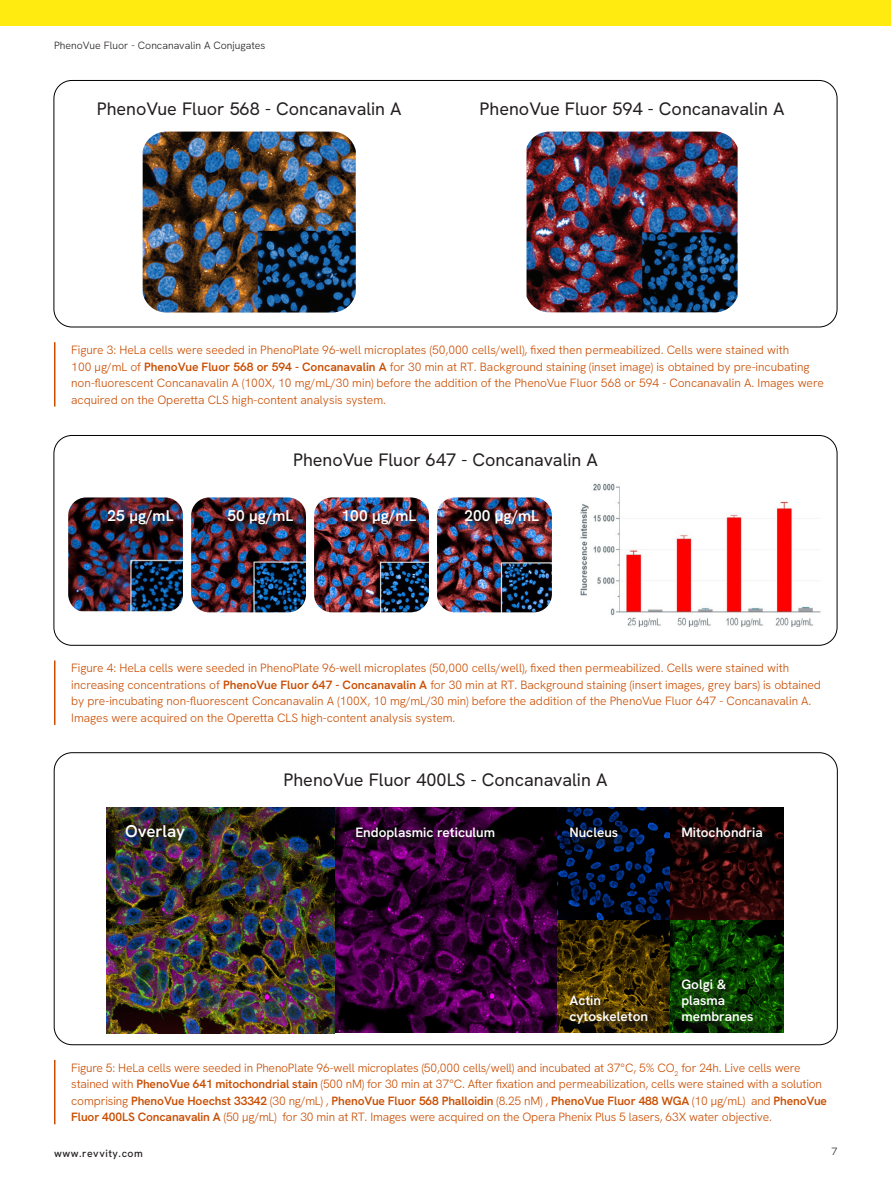
<style>
.page{position:relative;width:891px;height:1188px;background:#fff}
.page>*{position:absolute;margin:0;border:0;box-sizing:border-box;transform-origin:0 0}
.Sub_Head{font:18px "Hanken Grotesk";color:#231f20}
.Sub_Head-2{font:600 16.95px "Hanken Grotesk";letter-spacing:-.005em;color:#fff}
.Sub_Head-3{font:600 15.6px "Hanken Grotesk";color:#fff}
.Sub_Head-4{font:600 13.5px/16px "Hanken Grotesk";color:#fff}
.t1{font:300 12px/16.5px "Hanken Grotesk";letter-spacing:-.005em;color:#c94d00}
.t2{font:300 10.5px "Hanken Grotesk";color:#231f20}
.t3{font:500 10.5px "Hanken Grotesk";letter-spacing:.05em;color:#231f20}
.s1{font-weight:600}
</style>
<div class="page">
<div style="left:0;top:0;width:891px;height:26px;background:#ffeb0f"></div>
<div style="left:54px;top:80px;width:783px;height:247px;border:1px solid #000;border-radius:18px"></div>
<hr style="left:54px;top:342px;width:2px;height:65px;background:#c94d00">
<div style="left:54px;top:435px;width:783px;height:210px;border:1px solid #000;border-radius:18px"></div>
<hr style="left:54px;top:660px;width:2px;height:65px;background:#c94d00">
<img style="left:314px;top:497px;width:115px;height:115px">
<img style="left:437px;top:497px;width:115px;height:115px">
<img style="left:68px;top:497px;width:115px;height:115px">
<img style="left:191px;top:497px;width:115px;height:115px">
<div style="left:108px;top:511px;width:77px;height:25px;background:#231f20;opacity:.75"></div>
<div style="left:228px;top:511px;width:76px;height:25px;background:#231f20;opacity:.75"></div>
<div style="left:343px;top:511px;width:84px;height:25px;background:#231f20;opacity:.75"></div>
<div style="left:465px;top:511px;width:85px;height:25px;background:#231f20;opacity:.75"></div>
<img style="left:580px;top:483px;width:241px;height:144px">
<hr style="left:54px;top:1060px;width:2px;height:64px;background:#c94d00">
<img style="left:107px;top:807px;width:677px;height:226px">
<div style="left:126px;top:825px;width:71px;height:28px;background:#231f20;opacity:.75"></div>
<div style="left:356px;top:827px;width:151px;height:25px;background:#231f20;opacity:.75"></div>
<div style="left:570px;top:828px;width:60px;height:22px;background:#231f20;opacity:.75"></div>
<div style="left:570px;top:995px;width:90px;height:41px;background:#231f20;opacity:.75"></div>
<div style="left:682px;top:979px;width:83px;height:55px;background:#231f20;opacity:.75"></div>
<div style="left:682px;top:828px;width:93px;height:22px;background:#231f20;opacity:.75"></div>
<img style="left:143px;top:132px;width:213px;height:181px">
<img style="left:527px;top:132px;width:211px;height:180px">
<p class="t2" style="left:54px;top:39px;width:213px">PhenoVue Fluor - Concanavalin A Conjugates</p>
<p class="Sub_Head" style="left:97px;top:97px;width:306px">PhenoVue Fluor 568 - Concanavalin A</p>
<p class="Sub_Head" style="left:480px;top:97px;width:306px">PhenoVue Fluor 594 - Concanavalin A</p>
<p class="t1" style="left:71px;top:342px;width:754px">Figure 3: HeLa cells were seeded in PhenoPlate 96-well microplates (50,000 cells/well), fixed then permeabilized. Cells were stained with<br>100 µg/mL of <span class="s1">PhenoVue Fluor 568 or 594 - Concanavalin A</span> for 30 min at RT. Background staining (inset image) is obtained by pre-incubating non-fluorescent Concanavalin A (100X, 10 mg/mL/30 min) before the addition of the PhenoVue Fluor 568 or 594 - Concanavalin A. Images were acquired on the Operetta CLS high-content analysis system.</p>
<p class="Sub_Head" style="left:293px;top:448px;width:306px">PhenoVue Fluor 647 - Concanavalin A</p>
<p class="Sub_Head-3" style="left:108px;top:506px;width:67px">25 µg/mL</p>
<p class="Sub_Head-3" style="left:227px;top:506px;width:67px">50 µg/mL</p>
<p class="Sub_Head-3" style="left:342px;top:506px;width:76px">100 µg/mL</p>
<p class="Sub_Head-3" style="left:464px;top:506px;width:76px">200 µg/mL</p>
<p class="t1" style="left:71px;top:660px;width:751px">Figure 4: HeLa cells were seeded in PhenoPlate 96-well microplates (50,000 cells/well), fixed then permeabilized. Cells were stained with increasing concentrations of <span class="s1">PhenoVue Fluor 647 - Concanavalin A</span> for 30 min at RT. Background staining (insert images, grey bars) is obtained by pre-incubating non-fluorescent Concanavalin A (100X, 10 mg/mL/30 min) before the addition of the PhenoVue Fluor 647 - Concanavalin A.<br>Images were acquired on the Operetta CLS high-content analysis system.</p>
<p class="Sub_Head" style="left:284px;top:768px;width:325px">PhenoVue Fluor 400LS - Concanavalin A</p>
<p class="Sub_Head-2" style="left:125px;top:821px;width:61px">Overlay</p>
<p class="Sub_Head-4" style="left:355px;top:824px;width:141px">Endoplasmic reticulum</p>
<p class="Sub_Head-4" style="left:569px;top:824px;width:50px">Nucleus</p>
<p class="Sub_Head-4" style="left:681px;top:824px;width:83px">Mitochondria</p>
<p class="Sub_Head-4" style="left:569px;top:992px;width:80px">Actin cytoskeleton</p>
<p class="Sub_Head-4" style="left:681px;top:976px;width:74px">Golgi &amp; plasma membranes</p>
<p class="t1" style="left:71px;top:1059px;width:757px">Figure 5: HeLa cells were seeded in PhenoPlate 96-well microplates (50,000 cells/well) and incubated at 37°C, 5% CO<sub>2</sub> for 24h. Live cells were stained with <span class="s1">PhenoVue 641 mitochondrial stain</span> (500 nM) for 30 min at 37°C. After fixation and permeabilization, cells were stained with a solution comprising <span class="s1">PhenoVue Hoechst 33342</span> (30 ng/mL) , <span class="s1">PhenoVue Fluor 568 Phalloidin</span> (8.25 nM) , <span class="s1">PhenoVue Fluor 488 WGA</span> (10 µg/mL) and <span class="s1">PhenoVue Fluor 400LS Concanavalin A</span> (50 µg/mL) for 30 min at RT. Images were acquired on the Opera Phenix Plus 5 lasers, 63X water objective.</p>
<p class="t3" style="left:54px;top:1147px;width:90px">www.revvity.com</p>
<p class="t2" style="left:832px;top:1145px;width:7px">7</p>
</div>
